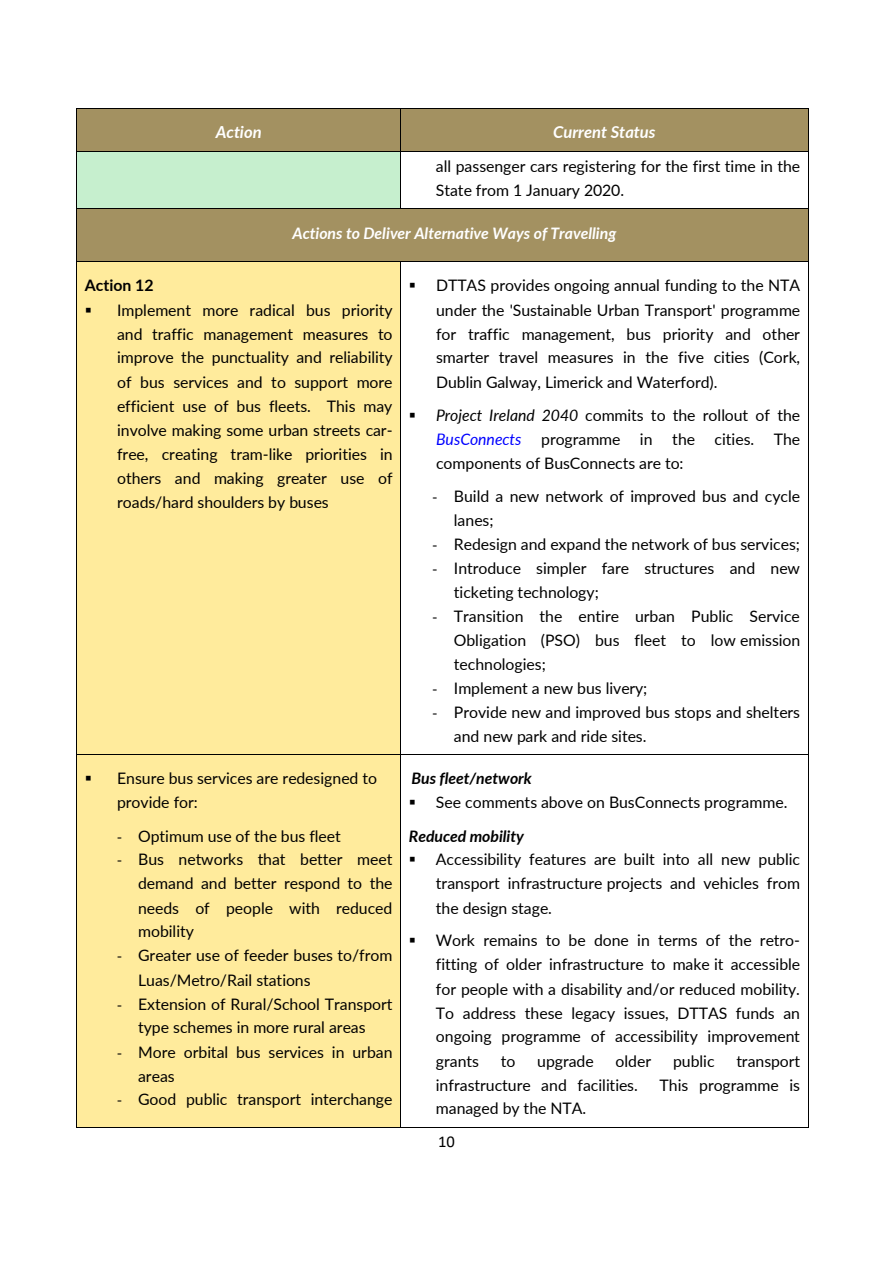
<style>
.page{position:relative;width:893px;height:1263px;background:#fff}
.page>*{position:absolute;margin:0;border:0;box-sizing:border-box;transform-origin:0 0}
.t1{font:italic 700 16.5px "Lato";color:#fff}
.t2{font:16.5px "Calibri";color:#000}
.t3{font:15.9px/24px "Lato";color:#000}
.t4{font:italic 700 15.9px "Lato";color:#fff}
.t5{font:italic 700 15.9px "Lato";color:#000}
.t6{font:700 15.9px "Lato";color:#000}
.s1{font-family:"Calibri"}
.s2{font-style:italic}
.s3{font-style:italic;color:#00f}
.s4{font-weight:700;font-style:italic}
</style>
<div class="page">
<div style="left:77px;top:109px;width:323px;height:42px;background:#a39161"></div>
<div style="left:401px;top:109px;width:407px;height:42px;background:#a39161"></div>
<hr style="left:77px;top:108px;width:323px;height:1px;background:#000">
<hr style="left:401px;top:108px;width:407px;height:1px;background:#000">
<hr style="left:76px;top:109px;width:1px;height:42px;background:#000">
<hr style="left:400px;top:109px;width:1px;height:42px;background:#000">
<hr style="left:808px;top:109px;width:1px;height:42px;background:#000">
<div style="left:77px;top:152px;width:323px;height:56px;background:#c6efce"></div>
<hr style="left:77px;top:151px;width:323px;height:1px;background:#000">
<hr style="left:401px;top:151px;width:407px;height:1px;background:#000">
<hr style="left:76px;top:152px;width:1px;height:56px;background:#000">
<hr style="left:400px;top:152px;width:1px;height:56px;background:#000">
<hr style="left:808px;top:152px;width:1px;height:56px;background:#000">
<div style="left:77px;top:209px;width:731px;height:52px;background:#a39161"></div>
<hr style="left:77px;top:208px;width:323px;height:1px;background:#000">
<hr style="left:401px;top:208px;width:407px;height:1px;background:#000">
<hr style="left:76px;top:209px;width:1px;height:52px;background:#000">
<hr style="left:808px;top:209px;width:1px;height:52px;background:#000">
<div style="left:77px;top:262px;width:323px;height:492px;background:#ffeb9c"></div>
<hr style="left:77px;top:261px;width:323px;height:1px;background:#000">
<hr style="left:401px;top:261px;width:407px;height:1px;background:#000">
<hr style="left:76px;top:262px;width:1px;height:492px;background:#000">
<hr style="left:400px;top:262px;width:1px;height:492px;background:#000">
<hr style="left:808px;top:262px;width:1px;height:492px;background:#000">
<div style="left:77px;top:755px;width:323px;height:372px;background:#ffeb9c"></div>
<hr style="left:77px;top:754px;width:323px;height:1px;background:#000">
<hr style="left:401px;top:754px;width:407px;height:1px;background:#000">
<hr style="left:76px;top:755px;width:1px;height:372px;background:#000">
<hr style="left:77px;top:1127px;width:323px;height:1px;background:#000">
<hr style="left:400px;top:755px;width:1px;height:372px;background:#000">
<hr style="left:401px;top:1127px;width:407px;height:1px;background:#000">
<hr style="left:808px;top:755px;width:1px;height:372px;background:#000">
<p class="t1" style="left:216px;top:122px;width:48px">Action</p>
<p class="t1" style="left:553px;top:122px;width:104px">Current Status</p>
<p class="t3" style="left:436px;top:154px;width:366px">all passenger cars registering for the first time in the<br>State from 1 January 2020.</p>
<p class="t4" style="left:292px;top:223px;width:325px">Actions to Deliver Alternative Ways of Travelling</p>
<p class="t6" style="left:85px;top:276px;width:70px">Action 12</p>
<p class="t3" style="left:117px;top:297px;width:277px;text-align:justify;text-indent:-32px">▪ Implement more radical bus priority and traffic management measures to improve the punctuality and reliability of bus services and to support more efficient use of bus fleets. This may involve making some urban streets car&shy;free, creating tram-like priorities in others and making greater use of roads/hard shoulders by buses</p>
<p class="t3" style="left:117px;top:766px;width:262px;text-indent:-32px">▪ Ensure bus services are redesigned to provide for:</p>
<p class="t3" style="left:117px;top:823px;width:225px"><span class="s1">-</span> Optimum use of the bus fleet</p>
<p class="t3" style="left:138px;top:847px;width:256px;text-align:justify;text-indent:-21px"><span class="s1">-</span> Bus networks that better meet demand and better respond to the needs of people with reduced mobility</p>
<p class="t3" style="left:138px;top:943px;width:256px;text-indent:-21px"><span class="s1">-</span> Greater use of feeder buses to/from<br>Luas/Metro/Rail stations</p>
<p class="t3" style="left:117px;top:991px;width:277px;text-align:center"><span class="s1">-</span> Extension of Rural/School Transport type schemes in more rural areas</p>
<p class="t3" style="left:138px;top:1039px;width:256px;text-indent:-21px"><span class="s1">-</span> More orbital bus services in urban areas</p>
<p class="t3" style="left:117px;top:1087px;width:277px"><span class="s1">-</span> Good public transport interchange</p>
<p class="t3" style="left:436px;top:273px;width:366px;text-align:justify;text-indent:-27px">▪ DTTAS provides ongoing annual funding to the NTA under the 'Sustainable Urban Transport' programme for traffic management, bus priority and other smarter travel measures in the five cities (Cork, Dublin Galway, Limerick and Waterford).</p>
<p class="t3" style="left:436px;top:402px;width:366px;text-align:justify;text-indent:-27px">▪ <span class="s2">Project Ireland 2040</span> commits to the rollout of the <span class="s3">BusConnects</span> programme in the cities. The components of BusConnects are to:</p>
<p class="t3" style="left:454px;top:483px;width:348px;text-indent:-21px"><span class="s1">-</span> Build a new network of improved bus and cycle lanes;</p>
<p class="t3" style="left:433px;top:531px;width:369px"><span class="s1">-</span> Redesign and expand the network of bus services;</p>
<p class="t3" style="left:454px;top:555px;width:348px;text-indent:-21px"><span class="s1">-</span> Introduce simpler fare structures and new ticketing technology;</p>
<p class="t3" style="left:454px;top:603px;width:348px;text-align:justify;text-indent:-21px"><span class="s1">-</span> Transition the entire urban Public Service Obligation (PSO) bus fleet to low emission technologies;</p>
<p class="t3" style="left:433px;top:675px;width:216px"><span class="s1">-</span> Implement a new bus livery;</p>
<p class="t3" style="left:454px;top:699px;width:348px;text-indent:-21px"><span class="s1">-</span> Provide new and improved bus stops and shelters and new park and ride sites.</p>
<p class="t5" style="left:411px;top:769px;width:122px">Bus fleet/network</p>
<p class="t3" style="left:409px;top:785px;width:380px;line-height:33.2px">▪ See comments above on BusConnects programme.<br><span class="s4">Reduced mobility</span></p>
<p class="t3" style="left:436px;top:847px;width:366px;text-align:justify;text-indent:-27px">▪ Accessibility features are built into all new public transport infrastructure projects and vehicles from the design stage.</p>
<p class="t3" style="left:436px;top:928px;width:366px;text-align:justify;text-indent:-27px">▪ Work remains to be done in terms of the retro&shy;fitting of older infrastructure to make it accessible for people with a disability and/or reduced mobility.<br>To address these legacy issues, DTTAS funds an ongoing programme of accessibility improvement grants</p>
<p class="t3" style="left:501px;top:1048px;width:16px">to</p>
<p class="t3" style="left:537px;top:1048px;width:58px">upgrade</p>
<p class="t3" style="left:616px;top:1048px;width:37px">older</p>
<p class="t3" style="left:673px;top:1048px;width:43px">public</p>
<p class="t3" style="left:736px;top:1048px;width:65px">transport</p>
<p class="t3" style="left:436px;top:1072px;width:204px">infrastructure and facilities.</p>
<p class="t3" style="left:660px;top:1072px;width:142px">This programme is</p>
<p class="t3" style="left:436px;top:1096px;width:152px">managed by the NTA.</p>
<p class="t2" style="left:438px;top:1135px;width:18px">10</p>
</div>
